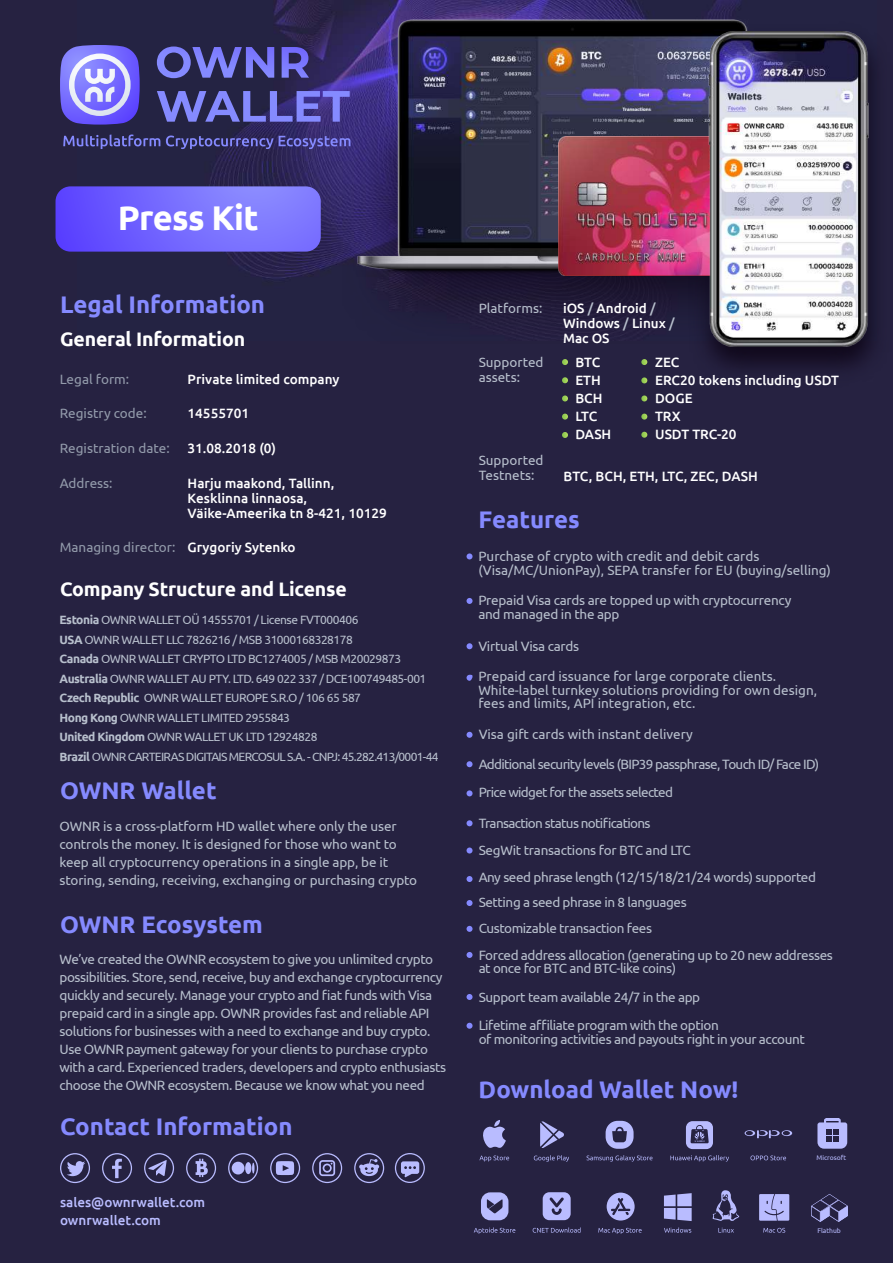
<style>
.page{position:relative;width:893px;height:1263px;background:#fff}
.page>*{position:absolute;margin:0;border:0;box-sizing:border-box;transform-origin:0 0}
.t1{font:700 34.35px "Ubuntu";letter-spacing:-.02em;color:#fff}
.t2{font:700 24px "Ubuntu";color:#858aff}
.t3{font:700 19.5px "Ubuntu";letter-spacing:-.01em;color:#fff}
.t4{font:13.5px/18px "Ubuntu";letter-spacing:-.03em;color:#b8c0cd}
.t5{font:13.5px/13.5px "Ubuntu";color:#b8c0cd}
.t6{font:500 13.5px/18px "Ubuntu";color:#fff}
.t7{font:13.5px/18px "Ubuntu";letter-spacing:-.01em;color:#b8c0cd}
.t8{font:13.5px/28.7px "Ubuntu";letter-spacing:-.05em;color:#b8c0cd}
.t9{font:13.5px "Ubuntu";color:#939bab}
.t10{font:500 13.5px/18px "Ubuntu";color:#b9bcff}
.t11{font:12px/19.5px "Ubuntu";letter-spacing:-.04em;color:#b8c0cd}
.t12{font:6.75px "Ubuntu";color:#b9bcff}
.s1{font-weight:700}
.s2{color:#b8c0cd}
</style>
<div class="page">
<div style="left:0;top:0;width:892px;height:1263px;background:#262241"></div>
<img style="left:85px;top:0;width:562px;height:279px">
<img style="left:343px;top:80px;width:314px;height:260px">
<img style="left:657px;top:0;width:218px;height:369px">
<svg style="left:56px;top:186px;width:265px;height:66px;background:#7267fa"></svg>
<svg style="left:157px;top:46px;width:117px;height:32px"></svg>
<svg style="left:281px;top:47px;width:28px;height:31px"></svg>
<svg style="left:157px;top:91px;width:193px;height:31px"></svg>
<svg style="left:60px;top:45px;width:80px;height:80px;background:#8982ea"></svg>
<svg style="left:63px;top:135px;width:287px;height:14px"></svg>
<svg style="left:60px;top:1153px;width:30px;height:30px"></svg>
<svg style="left:102px;top:1153px;width:30px;height:30px"></svg>
<svg style="left:144px;top:1153px;width:30px;height:30px"></svg>
<svg style="left:186px;top:1153px;width:30px;height:30px"></svg>
<svg style="left:228px;top:1153px;width:30px;height:30px"></svg>
<svg style="left:270px;top:1153px;width:30px;height:30px"></svg>
<svg style="left:312px;top:1153px;width:30px;height:30px"></svg>
<svg style="left:354px;top:1153px;width:30px;height:30px"></svg>
<svg style="left:641px;top:359px;width:6px;height:6px"></svg>
<svg style="left:641px;top:377px;width:6px;height:6px"></svg>
<svg style="left:641px;top:395px;width:6px;height:6px"></svg>
<svg style="left:641px;top:414px;width:6px;height:6px"></svg>
<svg style="left:641px;top:432px;width:6px;height:6px"></svg>
<svg style="left:562px;top:359px;width:6px;height:6px"></svg>
<svg style="left:562px;top:377px;width:6px;height:6px"></svg>
<svg style="left:562px;top:395px;width:6px;height:6px"></svg>
<svg style="left:562px;top:414px;width:6px;height:6px"></svg>
<svg style="left:562px;top:432px;width:6px;height:6px"></svg>
<svg style="left:466px;top:643px;width:6px;height:6px"></svg>
<svg style="left:466px;top:598px;width:6px;height:6px"></svg>
<svg style="left:466px;top:675px;width:6px;height:6px"></svg>
<svg style="left:466px;top:732px;width:6px;height:6px"></svg>
<svg style="left:466px;top:761px;width:6px;height:6px"></svg>
<svg style="left:466px;top:790px;width:6px;height:6px"></svg>
<svg style="left:466px;top:820px;width:6px;height:6px"></svg>
<svg style="left:466px;top:848px;width:6px;height:6px"></svg>
<svg style="left:466px;top:876px;width:6px;height:6px"></svg>
<svg style="left:466px;top:900px;width:6px;height:6px"></svg>
<svg style="left:466px;top:926px;width:6px;height:6px"></svg>
<svg style="left:466px;top:952px;width:6px;height:6px"></svg>
<svg style="left:466px;top:994px;width:6px;height:6px"></svg>
<svg style="left:466px;top:1023px;width:6px;height:6px"></svg>
<svg style="left:466px;top:553px;width:6px;height:6px"></svg>
<img style="left:356px;top:19px;width:433px;height:257px">
<img style="left:558px;top:137px;width:150px;height:139px">
<img style="left:708px;top:32px;width:160px;height:315px">
<svg style="left:395px;top:1153px;width:30px;height:30px"></svg>
<svg style="left:483px;top:1120px;width:23px;height:28px"></svg>
<svg style="left:479px;top:1156px;width:30px;height:5px"></svg>
<svg style="left:534px;top:1155px;width:35px;height:7px"></svg>
<svg style="left:540px;top:1121px;width:24px;height:27px"></svg>
<svg style="left:605px;top:1121px;width:28px;height:28px"></svg>
<svg style="left:586px;top:1155px;width:66px;height:7px"></svg>
<svg style="left:686px;top:1121px;width:27px;height:28px"></svg>
<svg style="left:670px;top:1155px;width:59px;height:7px"></svg>
<svg style="left:744px;top:1130px;width:48px;height:8px"></svg>
<svg style="left:750px;top:1156px;width:36px;height:4px"></svg>
<svg style="left:481px;top:1192px;width:27px;height:28px"></svg>
<svg style="left:473px;top:1227px;width:42px;height:7px"></svg>
<svg style="left:542px;top:1192px;width:28px;height:28px"></svg>
<svg style="left:532px;top:1227px;width:48px;height:6px"></svg>
<svg style="left:606px;top:1193px;width:28px;height:28px"></svg>
<svg style="left:598px;top:1228px;width:43px;height:6px"></svg>
<svg style="left:664px;top:1193px;width:27px;height:28px"></svg>
<svg style="left:664px;top:1227px;width:27px;height:6px"></svg>
<svg style="left:712px;top:1190px;width:28px;height:31px"></svg>
<svg style="left:718px;top:1228px;width:16px;height:5px"></svg>
<svg style="left:759px;top:1194px;width:30px;height:27px"></svg>
<svg style="left:763px;top:1228px;width:22px;height:5px"></svg>
<svg style="left:817px;top:1118px;width:30px;height:31px"></svg>
<svg style="left:811px;top:1194px;width:36px;height:28px"></svg>
<h1 class="t1" style="left:118px;top:197px;width:142px">Press Kit</h1>
<h2 class="t2" style="left:60px;top:290px;width:207px">Legal Information</h2>
<h3 class="t3" style="left:60px;top:328px;width:187px">General Information</h3>
<p class="t9" style="left:60px;top:371px;width:71px">Legal form:</p>
<p class="t9" style="left:60px;top:405px;width:88px">Registry code:</p>
<p class="t9" style="left:60px;top:440px;width:111px">Registration date:</p>
<p class="t9" style="left:60px;top:475px;width:54px">Address:</p>
<p class="t9" style="left:60px;top:539px;width:117px">Managing director:</p>
<p class="t6" style="left:188px;top:369px;width:153px">Private limited company</p>
<p class="t6" style="left:188px;top:404px;width:63px">14555701</p>
<p class="t6" style="left:188px;top:438px;width:90px">31.08.2018 (0)</p>
<p class="t6" style="left:188px;top:475px;width:200px;line-height:15px">Harju maakond, Tallinn,<br>Kesklinna linnaosa,<br>Väike-Ameerika tn 8-421, 10129</p>
<p class="t6" style="left:188px;top:538px;width:109px">Grygoriy Sytenko</p>
<h3 class="t3" style="left:60px;top:578px;width:288px">Company Structure and License</h3>
<p class="t11" style="left:60px;top:610px;width:380px"><span class="s1">Estonia</span> OWNR WALLET OÜ 14555701 / License FVT000406<br><span class="s1">USA</span> OWNR WALLET LLC 7826216 / MSB 31000168328178<br><span class="s1">Canada</span> OWNR WALLET CRYPTO LTD BC1274005 / MSB M20029873<br><span class="s1">Australia</span> OWNR WALLET AU PTY. LTD. 649 022 337 / DCE100749485-001<br><span class="s1">Czech Republic</span> OWNR WALLET EUROPE S.R.O / 106 65 587<br><span class="s1">Hong Kong</span> OWNR WALLET LIMITED 2955843<br><span class="s1">United Kingdom</span> OWNR WALLET UK LTD 12924828<br><span class="s1">Brazil</span> OWNR CARTEIRAS DIGITAIS MERCOSUL S.A. - CNPJ: 45.282.413/0001-44</p>
<h2 class="t2" style="left:60px;top:776px;width:158px">OWNR Wallet</h2>
<p class="t7" style="left:60px;top:816px;width:359px">OWNR is a cross-platform HD wallet where only the user controls the money. It is designed for those who want to keep all cryptocurrency operations in a single app, be it storing, sending, receiving, exchanging or purchasing crypto</p>
<h2 class="t2" style="left:60px;top:910px;width:204px">OWNR Ecosystem</h2>
<p class="t4" style="left:60px;top:950px;width:388px">We’ve created the OWNR ecosystem to give you unlimited crypto possibilities. Store, send, receive, buy and exchange cryptocurrency quickly and securely. Manage your crypto and fiat funds with Visa prepaid card in a single app. OWNR provides fast and reliable API solutions for businesses with a need to exchange and buy crypto.<br>Use OWNR payment gateway for your clients to purchase crypto with a card. Experienced traders, developers and crypto enthusiasts choose the OWNR ecosystem. Because we know what you need</p>
<h2 class="t2" style="left:60px;top:1112px;width:234px">Contact Information</h2>
<p class="t10" style="left:60px;top:1193px;width:147px">sales@ownrwallet.com ownrwallet.com</p>
<p class="t5" style="left:478px;top:301px;width:65px">Platforms:</p>
<p class="t5" style="left:478px;top:355px;width:66px;line-height:15px">Supported assets:</p>
<p class="t5" style="left:478px;top:453px;width:66px;line-height:15px">Supported<br>Testnets:</p>
<p class="t6" style="left:563px;top:300px;width:113px;line-height:15px">iOS <span class="s2">/</span> Android <span class="s2">/<br></span>Windows <span class="s2">/</span> Linux <span class="s2">/<br></span>Mac OS</p>
<p class="t6" style="left:575px;top:353px;width:37px">BTC<br>ETH<br>BCH<br>LTC<br>DASH</p>
<p class="t6" style="left:563px;top:467px;width:196px">BTC, BCH, ETH, LTC, ZEC, DASH</p>
<p class="t6" style="left:655px;top:353px;width:185px">ZEC<br>ERC20 tokens including USDT<br>DOGE<br>TRX<br>USDT TRC-20</p>
<h2 class="t2" style="left:478px;top:505px;width:103px">Features</h2>
<p class="t5" style="left:478px;top:549px;width:354px">Purchase of crypto with credit and debit cards (Visa/MC/UnionPay), SEPA transfer for EU (buying/selling)</p>
<p class="t4" style="left:478px;top:593px;width:314px;line-height:13.5px">Prepaid Visa cards are topped up with cryptocurrency and managed in the app</p>
<p class="t4" style="left:478px;top:637px;width:102px">Virtual Visa cards</p>
<p class="t5" style="left:478px;top:669px;width:340px">Prepaid card issuance for large corporate clients.<br>White-label turnkey solutions providing for own design, fees and limits, API integration, etc.</p>
<p class="t5" style="left:478px;top:727px;width:216px">Visa gift cards with instant delivery</p>
<p class="t8" style="left:478px;top:749px;width:342px">Additional security levels (BIP39 passphrase, Touch ID/ Face ID)<br>Price widget for the assets selected</p>
<p class="t4" style="left:478px;top:809px;width:339px;line-height:27.5px">Transaction status notifications<br>SegWit transactions for BTC and LTC<br>Any seed phrase length (12/15/18/21/24 words) supported</p>
<p class="t4" style="left:478px;top:889px;width:209px;line-height:25.8px">Setting a seed phrase in 8 languages<br>Customizable transaction fees</p>
<p class="t4" style="left:478px;top:948px;width:355px;line-height:13.5px">Forced address allocation (generating up to 20 new addresses at once for BTC and BTC-like coins)</p>
<p class="t4" style="left:478px;top:987px;width:223px">Support team available 24/7 in the app</p>
<p class="t4" style="left:478px;top:1018px;width:328px;line-height:13.5px">Lifetime affiliate program with the option<br>of monitoring activities and payouts right in your account</p>
<h2 class="t2" style="left:478px;top:1075px;width:261px">Download Wallet Now!</h2>
<p class="t12" style="left:816px;top:1154px;width:31px">Microsoft</p>
<p class="t12" style="left:817px;top:1226px;width:25px">Flathub</p>
</div>
